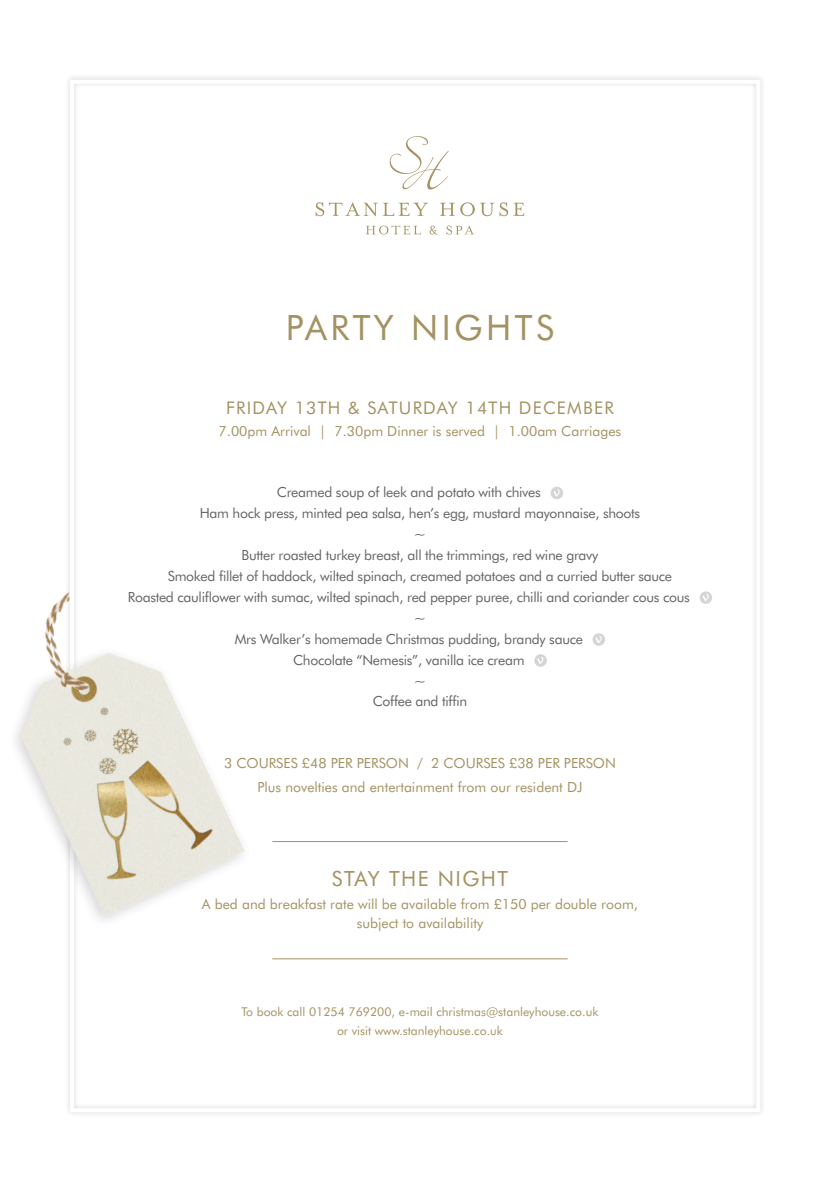
<style>
.page{position:relative;width:840px;height:1191px;background:#fff}
.page>*{position:absolute;margin:0;border:0;box-sizing:border-box;transform-origin:0 0}
.t1{font:34.8px "Futura BT";letter-spacing:.1em;color:#a49262}
.t2{font:21px "Futura BT";letter-spacing:.07em;color:#a49262}
.t3{font:17.4px "Futura BT";letter-spacing:.07em;color:#a49262}
.t4{font:14px "Futura BT";letter-spacing:-.02em;color:#636466}
.t5{font:14px/19.2px "Futura BT";color:#a49262;text-align:center}
.t6{font:12.2px "Futura BT";color:#a49262}
</style>
<div class="page">
<div style="left:70px;top:80px;width:689px;height:1032px;border:4px solid #fff"></div>
<svg style="left:315px;top:202px;width:113px;height:14px"></svg>
<svg style="left:440px;top:203px;width:14px;height:13px"></svg>
<svg style="left:460px;top:202px;width:64px;height:14px"></svg>
<svg style="left:366px;top:226px;width:55px;height:8px"></svg>
<svg style="left:429px;top:226px;width:8px;height:8px"></svg>
<svg style="left:446px;top:225px;width:28px;height:9px"></svg>
<svg style="left:389px;top:136px;width:60px;height:53px"></svg>
<img style="left:16px;top:667px;width:229px;height:265px">
<img style="left:16px;top:552px;width:133px;height:169px">
<hr style="left:272px;top:841px;width:295px;height:1px;background:#a49262">
<hr style="left:272px;top:958px;width:295px;height:1px;background:#a49262">
<svg style="left:550px;top:486px;width:13px;height:13px"></svg>
<svg style="left:699px;top:591px;width:12px;height:13px"></svg>
<svg style="left:592px;top:633px;width:12px;height:13px"></svg>
<svg style="left:534px;top:654px;width:12px;height:13px"></svg>
<p class="t1" style="left:286px;top:307px;width:269px">PARTY NIGHTS</p>
<p class="t3" style="left:226px;top:397px;width:389px">FRIDAY 13TH &amp; SATURDAY 14TH DECEMBER</p>
<p class="t5" style="left:218px;top:422px;width:404px">7.00pm Arrival | 7.30pm Dinner is served | 1.00am Carriages</p>
<p class="t4" style="left:277px;top:483px;width:265px">Creamed soup of leek and potato with chives</p>
<p class="t4" style="left:199px;top:504px;width:442px">Ham hock press, minted pea salsa, hen’s egg, mustard mayonnaise, shoots</p>
<p class="t4" style="left:414px;top:525px;width:13px">~</p>
<p class="t4" style="left:241px;top:546px;width:358px">Butter roasted turkey breast, all the trimmings, red wine gravy</p>
<p class="t4" style="left:168px;top:567px;width:505px">Smoked fillet of haddock, wilted spinach, creamed potatoes and a curried butter sauce</p>
<p class="t4" style="left:128px;top:588px;width:563px">Roasted cauliflower with sumac, wilted spinach, red pepper puree, chilli and coriander cous cous</p>
<p class="t4" style="left:414px;top:609px;width:13px">~</p>
<p class="t4" style="left:235px;top:630px;width:349px">Mrs Walker’s homemade Christmas pudding, brandy sauce</p>
<p class="t4" style="left:293px;top:651px;width:233px">Chocolate “Nemesis”, vanilla ice cream</p>
<p class="t4" style="left:414px;top:672px;width:13px">~</p>
<p class="t4" style="left:372px;top:693px;width:96px">Coffee and tiffin</p>
<p class="t5" style="left:224px;top:753px;width:393px">3 COURSES £48 PER PERSON / 2 COURSES £38 PER PERSON</p>
<p class="t5" style="left:257px;top:777px;width:326px">Plus novelties and entertainment from our resident DJ</p>
<p class="t2" style="left:331px;top:865px;width:178px">STAY THE NIGHT</p>
<p class="t5" style="left:202px;top:894px;width:437px">A bed and breakfast rate will be available from £150 per double room, subject to availability</p>
<p class="t6" style="left:241px;top:1004px;width:358px">To book call 01254 769200, e-mail christmas@stanleyhouse.co.uk</p>
<p class="t6" style="left:337px;top:1022px;width:167px">or visit www.stanleyhouse.co.uk</p>
</div>
